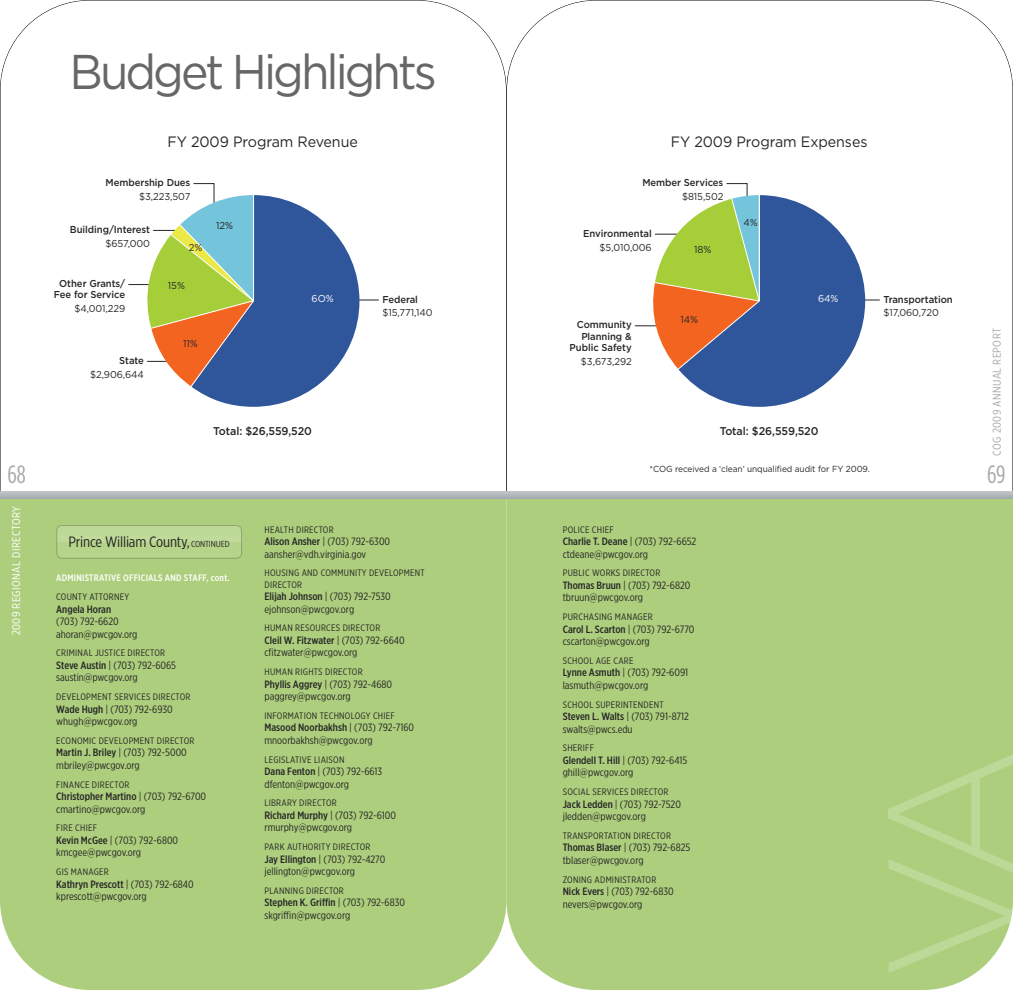
<style>
.page{position:relative;width:1013px;height:990px;background:#fff}
.page>*{position:absolute;margin:0;border:0;box-sizing:border-box;transform-origin:0 0}
.t1{font:48.75px "Gotham";letter-spacing:-.065em;color:#686768;scale:.95 1}
.t2{font:25px "Gotham Condensed";color:#a9a8a9;scale:1.05 1}
.t3{font:15px "Gotham";letter-spacing:-.005em;color:#272627;scale:.95 1}
.t4{font:15px "Gotham X Narrow";letter-spacing:-.01em;color:#272627;scale:1.05 1}
.t5{font:500 11.25px "Gotham";letter-spacing:-.005em;color:#272627;scale:.95 1}
.t6{font:11.25px "Gotham X Narrow";letter-spacing:.035em;color:#fff;scale:1.05 1}
.t7{font:11.25px "Gotham X Narrow";letter-spacing:.035em;color:#a9a8a9;scale:1.05 1}
.t8{font:10.62px/12.5px "Gotham X Narrow";color:#272627;scale:1.05 1}
.t9{font:500 10.62px "Gotham X Narrow";color:#272627;scale:1.05 1}
.t10{font:500 10px/11.2px "Gotham";letter-spacing:-.005em;color:#272627;text-align:right;scale:.95 1}
.t11{font:10px "Gotham";letter-spacing:-.005em;color:#272627;scale:.95 1}
.t12{font:10px "Gotham";color:#fff;scale:.95 1}
.t13{font:9.38px/11.2px "Gotham X Narrow";letter-spacing:.025em;color:#272627;scale:1.05 1}
.t14{font:500 9.38px "Gotham X Narrow";letter-spacing:.025em;color:#fff;scale:1.05 1}
.t15{font:8.75px "Gotham";letter-spacing:-.005em;color:#272627;scale:.95 1}
.s1{font-size:8.75px}
.s2{font-weight:500}
</style>
<div class="page">
<svg style="left:0;top:0;width:506px;height:90px"></svg>
<svg style="left:506px;top:0;width:506px;height:90px"></svg>
<hr style="left:635px;top:326px;width:43px;height:1px;background:#272627">
<hr style="left:759px;top:300px;width:120px;height:1px;background:#272627">
<hr style="left:259px;top:300px;width:120px;height:1px;background:#272627">
<hr style="left:128px;top:284px;width:44px;height:1px;background:#272627">
<div style="left:506px;top:499px;width:506px;height:491px;background:#adcf7d"></div>
<div style="left:506px;top:491px;width:506px;height:8px;background:#b1b8bc"></div>
<svg style="left:887px;top:753px;width:125px;height:220px;background:#b2d285"></svg>
<div style="left:0;top:499px;width:506px;height:491px;background:#adcf7d"></div>
<div style="left:0;top:491px;width:506px;height:8px;background:#b1b8bc"></div>
<img style="left:56px;top:525px;width:186px;height:34px">
<svg style="left:147px;top:183px;width:212px;height:224px"></svg>
<hr style="left:253px;top:193px;width:1px;height:108px;background:#fff">
<svg style="left:653px;top:183px;width:212px;height:224px"></svg>
<h2 class="t2" style="left:7px;top:459px;width:19px">68</h2>
<p class="t6" style="left:12px;top:635px;width:124px;rotate:-90deg">2009 REGIONAL DIRECTORY</p>
<h1 class="t1" style="left:70px;top:44px;width:388px">Budget Highlights</h1>
<h3 class="t3" style="left:167px;top:133px;width:202px">FY 2009 Program Revenue</h3>
<h3 class="t3" style="left:670px;top:133px;width:208px">FY 2009 Program Expenses</h3>
<p class="t10" style="left:106px;top:177px;width:91px">Membership Dues</p>
<p class="t11" style="left:139px;top:191px;width:55px">$3,223,507</p>
<p class="t10" style="left:642px;top:177px;width:87px">Member Services</p>
<p class="t11" style="left:682px;top:191px;width:45px">$815,502</p>
<p class="t10" style="left:70px;top:224px;width:86px">Building/Interest</p>
<p class="t11" style="left:105px;top:237px;width:48px">$657,000</p>
<p class="t11" style="left:189px;top:241px;width:16px">2%</p>
<p class="t11" style="left:216px;top:220px;width:19px">12%</p>
<p class="t10" style="left:583px;top:228px;width:74px">Environmental</p>
<p class="t11" style="left:599px;top:241px;width:56px">$5,010,006</p>
<p class="t11" style="left:694px;top:244px;width:20px">18%</p>
<p class="t11" style="left:743px;top:217px;width:17px">4%</p>
<p class="t10" style="left:54px;top:278px;width:77px;text-align:center">Other Grants/<br>Fee for Service</p>
<p class="t11" style="left:74px;top:303px;width:55px">$4,001,229</p>
<p class="t10" style="left:119px;top:355px;width:28px">State</p>
<p class="t11" style="left:90px;top:368px;width:58px">$2,906,644</p>
<p class="t11" style="left:168px;top:280px;width:19px">15%</p>
<p class="t11" style="left:183px;top:337px;width:17px">11%</p>
<p class="t12" style="left:311px;top:292px;width:25px">6O%</p>
<p class="t12" style="left:818px;top:292px;width:23px">64%</p>
<p class="t10" style="left:382px;top:294px;width:39px">Federal</p>
<p class="t11" style="left:382px;top:307px;width:54px">$15,771,140</p>
<p class="t11" style="left:680px;top:314px;width:20px">14%</p>
<p class="t10" style="left:569px;top:319px;width:67px">Community<br>Planning &amp;<br>Public Safety</p>
<p class="t11" style="left:581px;top:355px;width:55px">$3,673,292</p>
<p class="t10" style="left:883px;top:294px;width:75px">Transportation</p>
<p class="t11" style="left:883px;top:307px;width:60px">$17,060,720</p>
<p class="t5" style="left:213px;top:424px;width:105px">Total: $26,559,520</p>
<p class="t5" style="left:719px;top:424px;width:105px">Total: $26,559,520</p>
<p class="t15" style="left:649px;top:464px;width:233px">*COG received a ‘clean’ unqualified audit for FY 2009.</p>
<h3 class="t4" style="left:69px;top:537px;width:155px">Prince William County, <span class="s1">CONTINUED</span></h3>
<p class="t14" style="left:56px;top:575px;width:167px">ADMINISTRATIVE OFFICIALS AND STAFF, cont.</p>
<p class="t13" style="left:56px;top:592px;width:71px">COUNTY ATTORNEY</p>
<p class="t9" style="left:56px;top:605px;width:54px">Angela Horan</p>
<p class="t8" style="left:56px;top:616px;width:79px">(703) 792-6620 ahoran@pwcgov.org</p>
<p class="t13" style="left:56px;top:648px;width:105px">CRIMINAL JUSTICE DIRECTOR</p>
<p class="t8" style="left:56px;top:660px;width:116px"><span class="s2">Steve Austin</span> | (703) 792-6065 saustin@pwcgov.org</p>
<p class="t13" style="left:56px;top:692px;width:129px">DEVELOPMENT SERVICES DIRECTOR</p>
<p class="t8" style="left:56px;top:703px;width:112px"><span class="s2">Wade Hugh</span> | (703) 792-6930 whugh@pwcgov.org</p>
<p class="t13" style="left:56px;top:736px;width:133px">ECONOMIC DEVELOPMENT DIRECTOR</p>
<p class="t8" style="left:56px;top:747px;width:126px"><span class="s2">Martin J. Briley</span> | (703) 792-5000 mbriley@pwcgov.org</p>
<p class="t13" style="left:56px;top:779px;width:71px">FINANCE DIRECTOR</p>
<p class="t8" style="left:56px;top:791px;width:144px"><span class="s2">Christopher Martino</span> | (703) 792-6700 cmartino@pwcgov.org</p>
<p class="t13" style="left:56px;top:823px;width:40px">FIRE CHIEF</p>
<p class="t8" style="left:56px;top:835px;width:118px"><span class="s2">Kevin McGee</span> | (703) 792-6800 kmcgee@pwcgov.org</p>
<p class="t13" style="left:56px;top:867px;width:52px">GIS MANAGER</p>
<p class="t8" style="left:56px;top:878px;width:132px"><span class="s2">Kathryn Prescott</span> | (703) 792-6840 kprescott@pwcgov.org</p>
<p class="t13" style="left:264px;top:524px;width:67px">HEALTH DIRECTOR</p>
<p class="t8" style="left:264px;top:536px;width:121px"><span class="s2">Alison Ansher</span> | (703) 792-6300 aansher@vdh.virginia.gov</p>
<p class="t13" style="left:264px;top:568px;width:154px">HOUSING AND COMMUNITY DEVELOPMENT<br>DIRECTOR</p>
<p class="t8" style="left:264px;top:591px;width:122px"><span class="s2">Elijah Johnson</span> | (703) 792-7530 ejohnson@pwcgov.org</p>
<p class="t13" style="left:264px;top:623px;width:112px">HUMAN RESOURCES DIRECTOR</p>
<p class="t8" style="left:264px;top:635px;width:135px"><span class="s2">Cleil W. Fitzwater</span> | (703) 792-6640 cfitzwater@pwcgov.org</p>
<p class="t13" style="left:264px;top:667px;width:95px">HUMAN RIGHTS DIRECTOR</p>
<p class="t8" style="left:264px;top:678px;width:123px"><span class="s2">Phyllis Aggrey</span> | (703) 792-4680 paggrey@pwcgov.org</p>
<p class="t13" style="left:264px;top:711px;width:126px">INFORMATION TECHNOLOGY CHIEF</p>
<p class="t8" style="left:264px;top:722px;width:144px"><span class="s2">Masood Noorbakhsh</span> | (703) 792-7160 mnoorbakhsh@pwcgov.org</p>
<p class="t13" style="left:264px;top:754px;width:78px">LEGISLATIVE LIAISON</p>
<p class="t8" style="left:264px;top:766px;width:114px"><span class="s2">Dana Fenton</span> | (703) 792-6613 dfenton@pwcgov.org</p>
<p class="t13" style="left:264px;top:798px;width:70px">LIBRARY DIRECTOR</p>
<p class="t8" style="left:264px;top:810px;width:127px"><span class="s2">Richard Murphy</span> | (703) 792-6100 rmurphy@pwcgov.org</p>
<p class="t13" style="left:264px;top:842px;width:102px">PARK AUTHORITY DIRECTOR</p>
<p class="t8" style="left:264px;top:853px;width:117px"><span class="s2">Jay Ellington</span> | (703) 792-4270 jellington@pwcgov.org</p>
<p class="t13" style="left:264px;top:886px;width:77px">PLANNING DIRECTOR</p>
<p class="t8" style="left:264px;top:897px;width:135px"><span class="s2">Stephen K. Griffin</span> | (703) 792-6830 skgriffin@pwcgov.org</p>
<p class="t13" style="left:562px;top:524px;width:50px">POLICE CHIEF</p>
<p class="t8" style="left:562px;top:536px;width:129px"><span class="s2">Charlie T. Deane</span> | (703) 792-6652 ctdeane@pwcgov.org</p>
<p class="t13" style="left:562px;top:568px;width:94px">PUBLIC WORKS DIRECTOR</p>
<p class="t8" style="left:562px;top:580px;width:123px"><span class="s2">Thomas Bruun</span> | (703) 792-6820 tbruun@pwcgov.org</p>
<p class="t13" style="left:562px;top:612px;width:87px">PURCHASING MANAGER</p>
<p class="t8" style="left:562px;top:623px;width:127px"><span class="s2">Carol L. Scarton</span> | (703) 792-6770 cscarton@pwcgov.org</p>
<p class="t13" style="left:562px;top:656px;width:69px">SCHOOL AGE CARE</p>
<p class="t8" style="left:562px;top:667px;width:121px"><span class="s2">Lynne Asmuth</span> | (703) 792-6091 lasmuth@pwcgov.org</p>
<p class="t13" style="left:562px;top:699px;width:98px">SCHOOL SUPERINTENDENT</p>
<p class="t8" style="left:562px;top:711px;width:122px"><span class="s2">Steven L. Walts</span> | (703) 791-8712 swalts@pwcs.edu</p>
<p class="t13" style="left:562px;top:743px;width:31px">SHERIFF</p>
<p class="t8" style="left:562px;top:755px;width:120px"><span class="s2">Glendell T. Hill</span> | (703) 792-6415 ghill@pwcgov.org</p>
<p class="t13" style="left:562px;top:787px;width:102px">SOCIAL SERVICES DIRECTOR</p>
<p class="t8" style="left:562px;top:798px;width:114px"><span class="s2">Jack Ledden</span> | (703) 792-7520 jledden@pwcgov.org</p>
<p class="t13" style="left:562px;top:831px;width:105px">TRANSPORTATION DIRECTOR</p>
<p class="t8" style="left:562px;top:842px;width:123px"><span class="s2">Thomas Blaser</span> | (703) 792-6825 tblaser@pwcgov.org</p>
<p class="t13" style="left:562px;top:874px;width:91px">ZONING ADMINISTRATOR</p>
<p class="t8" style="left:562px;top:886px;width:107px"><span class="s2">Nick Evers</span> | (703) 792-6830 nevers@pwcgov.org</p>
<p class="t7" style="left:992px;top:456px;width:123px;rotate:-90deg">COG 2009 ANNUAL REPORT</p>
<h2 class="t2" style="left:987px;top:459px;width:19px">69</h2>
</div>
